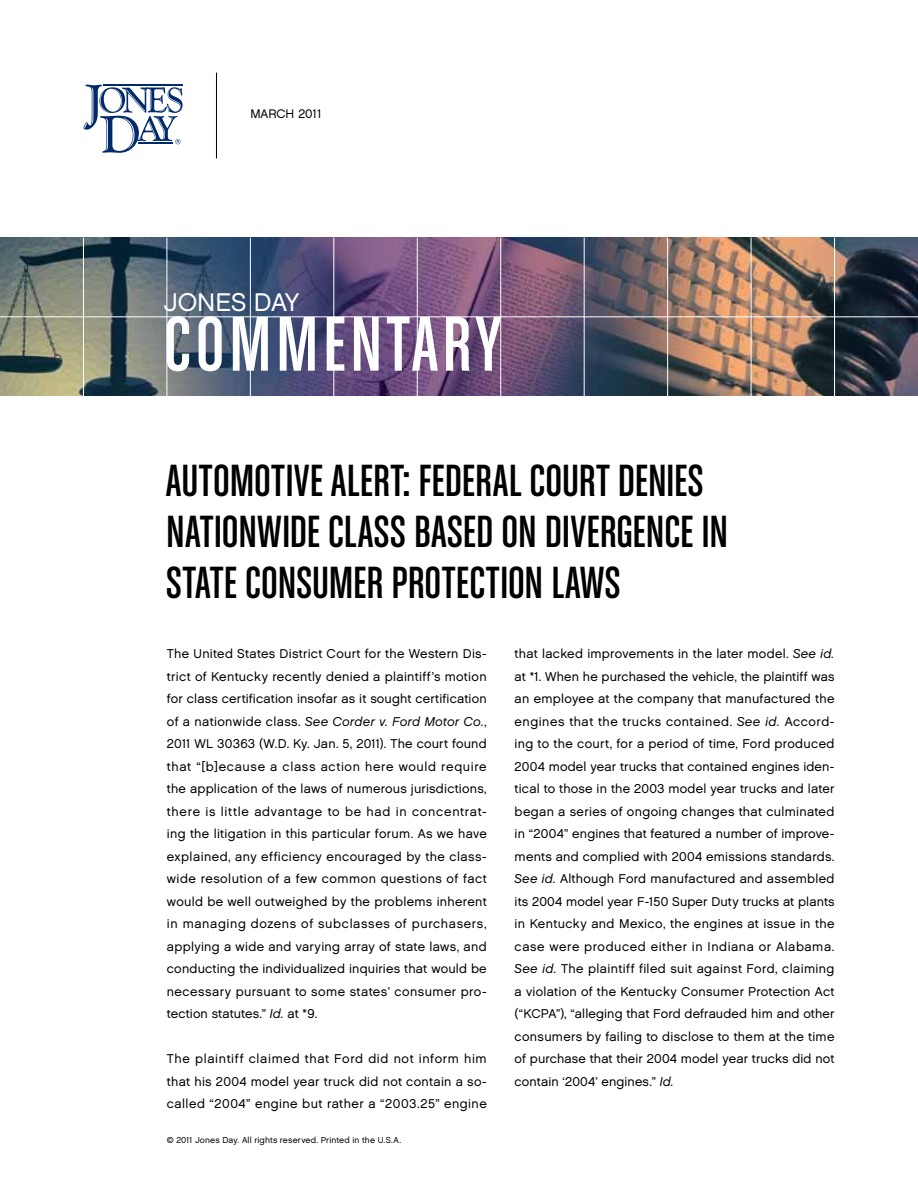
<style>
.page{position:relative;width:918px;height:1188px;background:#fff}
.page>*{position:absolute;margin:0;border:0;box-sizing:border-box;transform-origin:0 0}
.t1{font:82.5px "Chalet Comprime Cologne Sixty";letter-spacing:.055em;color:#fff}
.t2{font:48px/51px "Chalet Comprime Cologne Sixty";color:#000}
.t3{font:25.5px "Chalet London Nineteen Sixty";letter-spacing:-.005em;color:#fff}
.t4{font:12.75px/22.5px "Chalet London Nineteen Sixty";letter-spacing:.015em;color:#000;text-align:justify}
.t5{font:12.75px "Chalet Oblique London";letter-spacing:.025em;color:#000}
.t6{font:12.3px "Chalet London Nineteen Sixty";letter-spacing:.03em;color:#000}
.t7{font:8.7px "Chalet London Nineteen Sixty";letter-spacing:.02em;color:#000}
.s1{font-family:"Chalet London Nineteen Sixty"}
.s2{font-family:"Chalet Oblique London"}
</style>
<div class="page">
<img style="left:0;top:237px;width:918px;height:158px">
<hr style="left:167px;top:238px;width:1px;height:160px;background:#fff">
<hr style="left:83px;top:238px;width:1px;height:160px;background:#fff">
<hr style="left:250px;top:238px;width:1px;height:160px;background:#fff">
<hr style="left:334px;top:238px;width:1px;height:160px;background:#fff">
<hr style="left:417px;top:238px;width:1px;height:160px;background:#fff">
<hr style="left:500px;top:238px;width:1px;height:160px;background:#fff">
<hr style="left:584px;top:238px;width:1px;height:160px;background:#fff">
<hr style="left:667px;top:238px;width:1px;height:160px;background:#fff">
<hr style="left:751px;top:238px;width:1px;height:160px;background:#fff">
<hr style="left:834px;top:238px;width:1px;height:160px;background:#fff">
<hr style="left:0;top:317px;width:918px;height:1px;background:#fff">
<hr style="left:216px;top:73px;width:1px;height:85px;background:#000">
<svg style="left:83px;top:85px;width:100px;height:68px"></svg>
<p class="t6" style="left:250px;top:106px;width:73px">March 2011</p>
<h3 class="t3" style="left:164px;top:286px;width:137px">JONES DAY</h3>
<h1 class="t1" style="left:164px;top:299px;width:339px">COMMENTARY</h1>
<h2 class="t2" style="left:166px;top:454px;width:563px">AUTOMOTIVE ALERT: FEDERAL COURT DENIES<br>NATIONWIDE CLASS BASED ON DIVERGENCE IN<br>STATE CONSUMER PROTECTION LAWS</h2>
<p class="t4" style="left:167px;top:642px;width:321px">The United States District Court for the Western Dis&shy;trict of Kentucky recently denied a plaintiff’s motion for class certification insofar as it sought certification</p>
<p class="t5" style="left:167px;top:713px;width:321px"><span class="s1">of a nationwide class.</span> See Corder v. Ford Motor Co.<span class="s1">,</span></p>
<p class="t4" style="left:167px;top:732px;width:321px">2011 WL 30363 (W.D. Ky. Jan. 5, 2011). The court found that “[b]ecause a class action here would require the application of the laws of numerous jurisdictions, there is little advantage to be had in concentrat&shy;ing the litigation in this particular forum. As we have explained, any efficiency encouraged by the class&shy;wide resolution of a few common questions of fact would be well outweighed by the problems inherent in managing dozens of subclasses of purchasers, applying a wide and varying array of state laws, and conducting the individualized inquiries that would be necessary pursuant to some states’ consumer pro&shy;tection statutes.” <span class="s2">Id.</span> at *9.</p>
<p class="t4" style="left:167px;top:1047px;width:321px">The plaintiff claimed that Ford did not inform him that his 2004 model year truck did not contain a so&shy;called “2004” engine but rather a “2003.25” engine</p>
<p class="t7" style="left:167px;top:1134px;width:236px">© 2011 Jones Day. All rights reserved. Printed in the U.S.A.</p>
<p class="t4" style="left:515px;top:642px;width:321px">that lacked improvements in the later model. <span class="s2">See id. </span>at *1. When he purchased the vehicle, the plaintiff was an employee at the company that manufactured the engines that the trucks contained. <span class="s2">See id.</span> Accord&shy;ing to the court, for a period of time, Ford produced 2004 model year trucks that contained engines iden&shy;tical to those in the 2003 model year trucks and later began a series of ongoing changes that culminated in “2004” engines that featured a number of improve&shy;ments and complied with 2004 emissions standards.<br><span class="s2">See id.</span> Although Ford manufactured and assembled its 2004 model year F-150 Super Duty trucks at plants in Kentucky and Mexico, the engines at issue in the case were produced either in Indiana or Alabama.<br><span class="s2">See id.</span> The plaintiff filed suit against Ford, claiming a violation of the Kentucky Consumer Protection Act (“KCPA”), “alleging that Ford defrauded him and other consumers by failing to disclose to them at the time of purchase that their 2004 model year trucks did not contain ‘2004’ engines.” <span class="s2">Id.</span></p>
</div>
